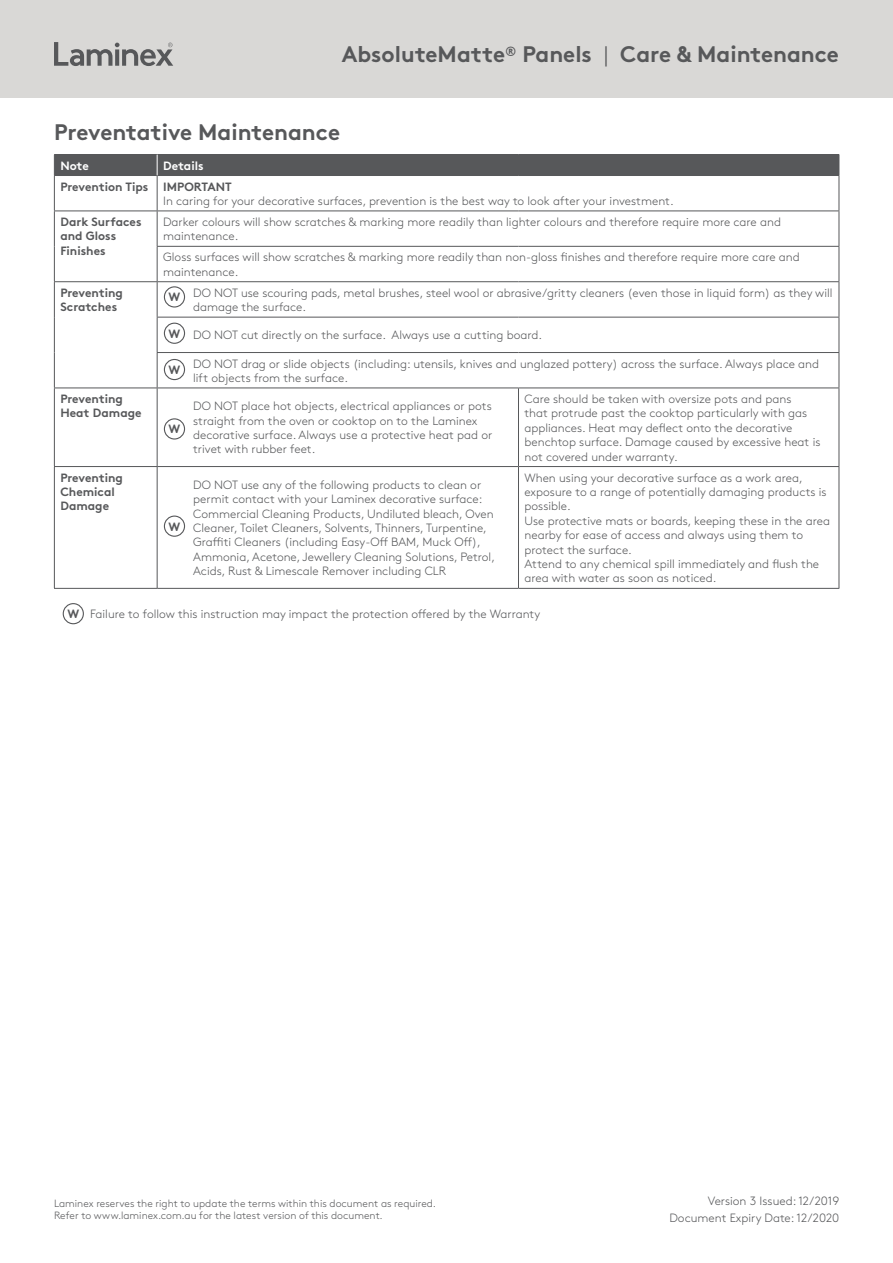
<style>
.page{position:relative;width:893px;height:1263px;background:#fff}
.page>*{position:absolute;margin:0;border:0;box-sizing:border-box;transform-origin:0 0}
.Paragraph_Style_3{font:700 22.5px "Brown Std";color:#57585a}
.Paragraph_Style_3-2{font:300 12px/14.4px "Brown Std";color:#57585a}
.Sub_Heading_-_21pt{font:700 12px/14.4px "Brown Std";color:#57585a}
.t1{font:700 12px "Brown Std";color:#fff}
.Sub_Heading_-_21pt-2{font:300 10.5px "Brown Std";color:#57585a}
.s1{font-weight:300}
.s2{font-weight:700}
</style>
<div class="page">
<div style="left:0;top:0;width:893px;height:98px;background:#d9d8d6"></div>
<svg style="left:54px;top:42px;width:119px;height:24px"></svg>
<hr style="left:157px;top:176px;width:1px;height:35px;background:#57585a">
<hr style="left:54px;top:211px;width:1px;height:35px;background:#57585a">
<hr style="left:157px;top:211px;width:1px;height:35px;background:#57585a">
<hr style="left:839px;top:211px;width:1px;height:35px;background:#57585a">
<hr style="left:54px;top:246px;width:1px;height:35px;background:#57585a">
<hr style="left:157px;top:246px;width:361px;height:1px;background:#57585a">
<hr style="left:157px;top:247px;width:1px;height:34px;background:#57585a">
<hr style="left:518px;top:246px;width:321px;height:1px;background:#57585a">
<hr style="left:839px;top:247px;width:1px;height:34px;background:#57585a">
<hr style="left:54px;top:281px;width:103px;height:1px;background:#57585a">
<hr style="left:54px;top:282px;width:1px;height:35px;background:#57585a">
<hr style="left:157px;top:281px;width:361px;height:1px;background:#57585a">
<hr style="left:157px;top:282px;width:1px;height:35px;background:#57585a">
<hr style="left:518px;top:281px;width:321px;height:1px;background:#57585a">
<hr style="left:839px;top:282px;width:1px;height:35px;background:#57585a">
<hr style="left:54px;top:317px;width:1px;height:35px;background:#57585a">
<hr style="left:157px;top:317px;width:361px;height:1px;background:#57585a">
<hr style="left:157px;top:317px;width:1px;height:35px;background:#57585a">
<hr style="left:518px;top:317px;width:321px;height:1px;background:#57585a">
<hr style="left:839px;top:317px;width:1px;height:35px;background:#57585a">
<hr style="left:54px;top:352px;width:1px;height:36px;background:#57585a">
<hr style="left:157px;top:352px;width:361px;height:1px;background:#57585a">
<hr style="left:157px;top:353px;width:1px;height:35px;background:#57585a">
<hr style="left:518px;top:352px;width:321px;height:1px;background:#57585a">
<hr style="left:839px;top:353px;width:1px;height:35px;background:#57585a">
<hr style="left:54px;top:388px;width:103px;height:1px;background:#57585a">
<hr style="left:54px;top:388px;width:1px;height:78px;background:#57585a">
<hr style="left:157px;top:388px;width:361px;height:1px;background:#57585a">
<hr style="left:157px;top:388px;width:1px;height:78px;background:#57585a">
<hr style="left:518px;top:388px;width:321px;height:1px;background:#57585a">
<hr style="left:518px;top:388px;width:1px;height:78px;background:#57585a">
<hr style="left:839px;top:388px;width:1px;height:78px;background:#57585a">
<hr style="left:54px;top:466px;width:103px;height:1px;background:#57585a">
<hr style="left:54px;top:467px;width:1px;height:121px;background:#57585a">
<hr style="left:157px;top:466px;width:361px;height:1px;background:#57585a">
<hr style="left:157px;top:467px;width:1px;height:121px;background:#57585a">
<hr style="left:518px;top:466px;width:321px;height:1px;background:#57585a">
<hr style="left:518px;top:467px;width:1px;height:121px;background:#57585a">
<hr style="left:839px;top:467px;width:1px;height:121px;background:#57585a">
<hr style="left:54px;top:588px;width:103px;height:1px;background:#57585a">
<hr style="left:157px;top:588px;width:361px;height:1px;background:#57585a">
<hr style="left:518px;top:588px;width:321px;height:1px;background:#57585a">
<hr style="left:54px;top:175px;width:103px;height:1px;background:#57585a">
<hr style="left:157px;top:175px;width:361px;height:1px;background:#57585a">
<hr style="left:518px;top:175px;width:321px;height:1px;background:#57585a">
<div style="left:54px;top:154px;width:786px;height:21px;background:#57585a"></div>
<hr style="left:54px;top:176px;width:1px;height:35px;background:#57585a">
<hr style="left:839px;top:176px;width:1px;height:35px;background:#57585a">
<hr style="left:54px;top:211px;width:103px;height:1px;background:#57585a">
<hr style="left:157px;top:211px;width:361px;height:1px;background:#57585a">
<hr style="left:518px;top:211px;width:321px;height:1px;background:#57585a">
<div style="left:164px;top:286px;width:21px;height:21px;border:1px solid #57585a;border-radius:50%"></div>
<div style="left:164px;top:359px;width:21px;height:21px;border:1px solid #57585a;border-radius:50%"></div>
<div style="left:164px;top:323px;width:21px;height:21px;border:1px solid #57585a;border-radius:50%"></div>
<div style="left:164px;top:418px;width:21px;height:22px;border:1px solid #57585a;border-radius:50%"></div>
<div style="left:164px;top:515px;width:21px;height:22px;border:1px solid #57585a;border-radius:50%"></div>
<div style="left:63px;top:603px;width:21px;height:21px;border:1px solid #57585a;border-radius:50%"></div>
<p class="Paragraph_Style_3" style="left:342px;top:41px;width:499px">AbsoluteMatte<sup>®</sup> Panels <span class="s1">|</span> Care &amp; Maintenance</p>
<p class="Paragraph_Style_3" style="left:54px;top:118px;width:288px">Preventative Maintenance</p>
<p class="t1" style="left:60px;top:158px;width:30px">Note</p>
<p class="t1" style="left:163px;top:158px;width:42px">Details</p>
<p class="Sub_Heading_-_21pt" style="left:60px;top:179px;width:90px">Prevention Tips</p>
<p class="Paragraph_Style_3-2" style="left:163px;top:179px;width:512px"><span class="s2">IMPORTANT<br></span>In caring for your decorative surfaces, prevention is the best way to look after your investment.</p>
<p class="Sub_Heading_-_21pt" style="left:60px;top:214px;width:83px">Dark Surfaces and Gloss<br>Finishes</p>
<p class="Paragraph_Style_3-2" style="left:163px;top:215px;width:619px">Darker colours will show scratches &amp; marking more readily than lighter colours and therefore require more care and maintenance.</p>
<p class="Paragraph_Style_3-2" style="left:163px;top:250px;width:638px">Gloss surfaces will show scratches &amp; marking more readily than non-gloss finishes and therefore require more care and maintenance.</p>
<p class="Sub_Heading_-_21pt" style="left:60px;top:285px;width:64px">Preventing</p>
<p class="Sub_Heading_-_21pt" style="left:60px;top:300px;width:58px">Scratches</p>
<p class="Paragraph_Style_3-2" style="left:193px;top:286px;width:641px">DO NOT use scouring pads, metal brushes, steel wool or abrasive/gritty cleaners (even those in liquid form) as they will damage the surface.</p>
<p class="Paragraph_Style_3-2" style="left:193px;top:328px;width:351px">DO NOT cut directly on the surface. Always use a cutting board.</p>
<p class="Paragraph_Style_3-2" style="left:193px;top:356px;width:627px">DO NOT drag or slide objects (including: utensils, knives and unglazed pottery) across the surface. Always place and lift objects from the surface.</p>
<p class="Sub_Heading_-_21pt" style="left:169px;top:290px;width:13px">W</p>
<p class="Sub_Heading_-_21pt" style="left:169px;top:326px;width:13px">W</p>
<p class="Sub_Heading_-_21pt" style="left:169px;top:363px;width:13px">W</p>
<p class="Sub_Heading_-_21pt" style="left:60px;top:391px;width:83px">Preventing<br>Heat Damage</p>
<p class="Paragraph_Style_3-2" style="left:193px;top:399px;width:301px">DO NOT place hot objects, electrical appliances or pots straight from the oven or cooktop on to the Laminex decorative surface. Always use a protective heat pad or trivet with rubber feet.</p>
<p class="Paragraph_Style_3-2" style="left:524px;top:392px;width:297px">Care should be taken with oversize pots and pans<br>that protrude past the cooktop particularly with gas appliances. Heat may deflect onto the decorative benchtop surface. Damage caused by excessive heat is not covered under warranty.</p>
<p class="Sub_Heading_-_21pt" style="left:60px;top:470px;width:64px">Preventing<br>Chemical<br>Damage</p>
<p class="Paragraph_Style_3-2" style="left:193px;top:478px;width:303px">DO NOT use any of the following products to clean or permit contact with your Laminex decorative surface:<br>Commercial Cleaning Products, Undiluted bleach, Oven Cleaner, Toilet Cleaners, Solvents, Thinners, Turpentine, Graffiti Cleaners (including Easy-Off BAM, Muck Off), Ammonia, Acetone, Jewellery Cleaning Solutions, Petrol, Acids, Rust &amp; Limescale Remover including CLR</p>
<p class="Paragraph_Style_3-2" style="left:524px;top:470px;width:307px">When using your decorative surface as a work area, exposure to a range of potentially damaging products is possible.<br>Use protective mats or boards, keeping these in the area nearby for ease of access and always using them to protect the surface.<br>Attend to any chemical spill immediately and flush the area with water as soon as noticed.</p>
<p class="Sub_Heading_-_21pt" style="left:169px;top:422px;width:13px">W</p>
<p class="Sub_Heading_-_21pt" style="left:169px;top:519px;width:13px">W</p>
<p class="Sub_Heading_-_21pt" style="left:67px;top:607px;width:13px">W</p>
<p class="Paragraph_Style_3-2" style="left:90px;top:607px;width:452px">Failure to follow this instruction may impact the protection offered by the Warranty</p>
<p class="Sub_Heading_-_21pt-2" style="left:54px;top:1197px;width:383px">Laminex reserves the right to update the terms within this document as required.</p>
<p class="Sub_Heading_-_21pt-2" style="left:54px;top:1209px;width:330px">Refer to www.laminex.com.au for the latest version of this document.</p>
<p class="Paragraph_Style_3-2" style="left:708px;top:1194px;width:133px">Version 3 Issued: 12/2019</p>
<p class="Paragraph_Style_3-2" style="left:669px;top:1210px;width:171px">Document Expiry Date: 12/2020</p>
</div>
